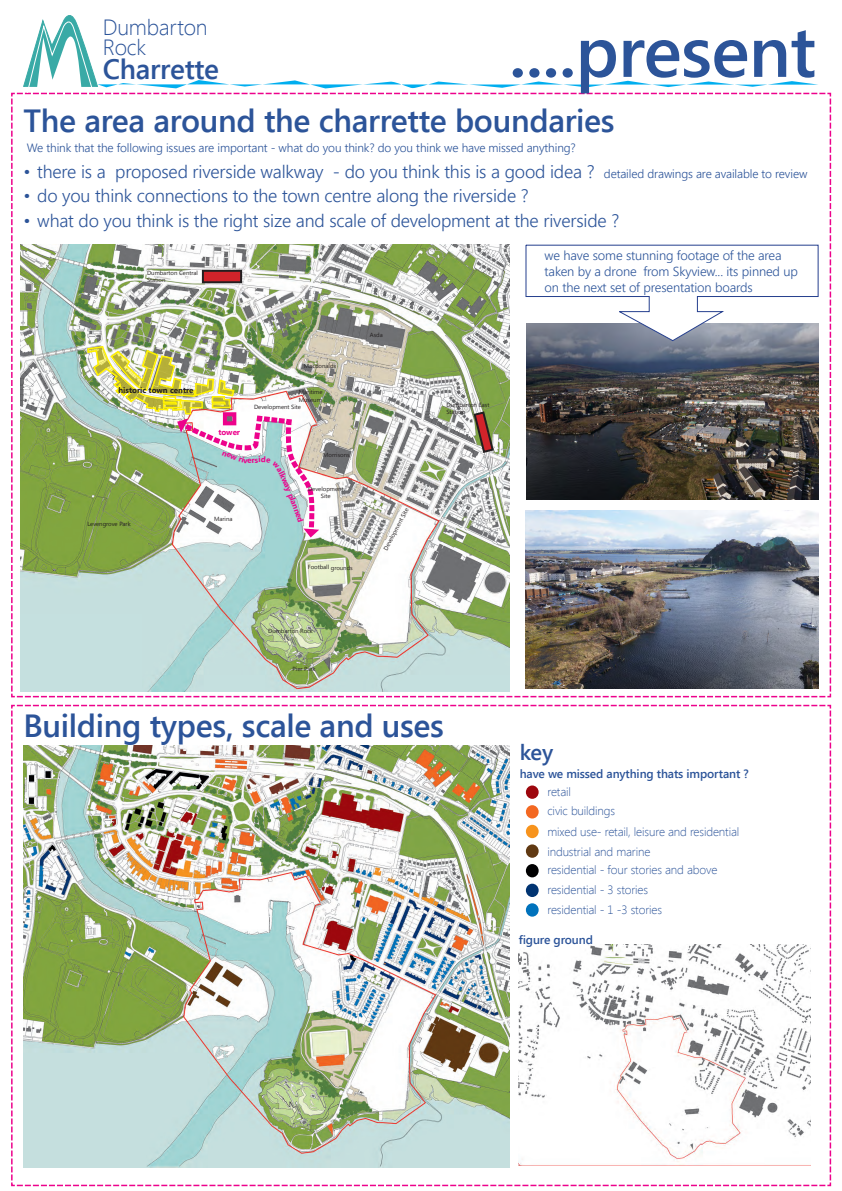
<style>
.page{position:relative;width:842px;height:1191px;background:#fff}
.page>*{position:absolute;margin:0;border:0;box-sizing:border-box;transform-origin:0 0}
.t1{font:600 72px "Segoe UI";letter-spacing:-.01em;color:#2c5499}
.t2{font:600 32px "Segoe UI";letter-spacing:-.01em;color:#2c5499}
.t3{font:600 28px "Segoe UI";letter-spacing:-.01em;color:#2c5499}
.t4{font:300 22px "Segoe UI";letter-spacing:-.01em;color:#2c5499}
.t5{font:600 22px "Segoe UI";color:#2c5499}
.t6{font:300 18px "Segoe UI";letter-spacing:-.01em;color:#2c5499}
.t7{font:300 13px/16px "Segoe UI";letter-spacing:-.01em;color:#2c5499}
.t8{font:300 12px "Segoe UI";letter-spacing:-.01em;color:#2c5499}
.t9{font:300 12px "Segoe UI";letter-spacing:-.01em;color:#2c5499}
.t10{font:600 12px "Segoe UI";letter-spacing:-.01em;color:#2c5499}
.t11{font:700 8px "Segoe UI";color:#231f20}
.t12{font:700 8px "Segoe UI";color:#ed028c}
.t13{font:6px/7.2px "Segoe UI";color:#231f20}
.s1{font-size:12px}
</style>
<div class="page">
<svg style="left:11px;top:704px;width:821px;height:483px"></svg>
<img style="left:24px;top:745px;width:485px;height:422px">
<img style="left:519px;top:944px;width:292px;height:221px">
<div style="left:526px;top:785px;width:13px;height:14px;background:#9d070d;border-radius:50%"></div>
<div style="left:526px;top:805px;width:13px;height:13px;background:#f36821;border-radius:50%"></div>
<div style="left:526px;top:825px;width:13px;height:13px;background:#f7931d;border-radius:50%"></div>
<div style="left:526px;top:844px;width:13px;height:13px;background:#603912;border-radius:50%"></div>
<div style="left:526px;top:864px;width:13px;height:13px;background:#000001;border-radius:50%"></div>
<div style="left:526px;top:883px;width:13px;height:14px;background:#013472;border-radius:50%"></div>
<div style="left:526px;top:903px;width:13px;height:13px;background:#0072bc;border-radius:50%"></div>
<img style="left:11px;top:15px;width:820px;height:682px">
<p class="t4" style="left:103px;top:12px;width:106px">Dumbarton</p>
<p class="t4" style="left:103px;top:32px;width:45px">Rock</p>
<p class="t3" style="left:103px;top:50px;width:118px">Charrette</p>
<p class="t2" style="left:24px;top:99px;width:593px">The area around the charrette boundaries</p>
<p class="t9" style="left:27px;top:139px;width:551px">We think that the following issues are important - what do you think? do you think we have missed anything?</p>
<p class="t6" style="left:24px;top:158px;width:785px">• there is a proposed riverside walkway - do you think this is a good idea ? <span class="s1">detailed drawings are available to review</span></p>
<p class="t6" style="left:24px;top:182px;width:507px">• do you think connections to the town centre along the riverside ?</p>
<p class="t6" style="left:24px;top:207px;width:597px">• what do you think is the right size and scale of development at the riverside ?</p>
<p class="t1" style="left:509px;top:1px;width:309px">....present</p>
<p class="t13" style="left:147px;top:269px;width:52px">Dumbarton Central<br>Station</p>
<p class="t11" style="left:118px;top:385px;width:77px">historic town centre</p>
<p class="t13" style="left:87px;top:520px;width:45px">Levengrove Park</p>
<p class="t12" style="left:218px;top:426px;width:23px">tower</p>
<p class="t13" style="left:214px;top:515px;width:20px">Marina</p>
<p class="t13" style="left:304px;top:362px;width:34px">Macdonalds</p>
<p class="t13" style="left:299px;top:388px;width:25px">Maritime<br>Museum</p>
<p class="t13" style="left:254px;top:403px;width:48px">Development Site</p>
<p class="t13" style="left:323px;top:451px;width:28px">Morrisons</p>
<p class="t13" style="left:308px;top:484px;width:37px;rotate:1deg">Development</p>
<p class="t13" style="left:321px;top:492px;width:11px;rotate:1deg">Site</p>
<p class="t12" style="left:300px;top:502px;width:20px;rotate:70deg">nned</p>
<p class="t13" style="left:308px;top:563px;width:46px;rotate:1deg">Football grounds</p>
<p class="t13" style="left:370px;top:331px;width:15px">Asda</p>
<p class="t13" style="left:382px;top:548px;width:48px;rotate:-62deg">Development Site</p>
<p class="t13" style="left:268px;top:626px;width:46px;rotate:1deg">Dumbarton Rock</p>
<p class="t13" style="left:293px;top:665px;width:24px;rotate:1deg">Pier Park</p>
<p class="t13" style="left:447px;top:401px;width:44px">Dumbarton East<br>Station</p>
<p class="t2" style="left:24px;top:703px;width:422px">Building types, scale and uses</p>
<p class="t7" style="left:545px;top:247px;width:255px">we have some stunning footage of the area taken by a drone from Skyview... its pinned up on the next set of presentation boards</p>
<p class="t5" style="left:520px;top:737px;width:35px">key</p>
<p class="t10" style="left:520px;top:765px;width:231px">have we missed anything thats important ?</p>
<p class="t8" style="left:547px;top:783px;width:25px">retail</p>
<p class="t8" style="left:547px;top:803px;width:69px">civic buildings</p>
<p class="t8" style="left:547px;top:823px;width:193px">mixed use- retail, leisure and residential</p>
<p class="t8" style="left:547px;top:843px;width:104px">industrial and marine</p>
<p class="t8" style="left:547px;top:861px;width:171px">residential - four stories and above</p>
<p class="t8" style="left:547px;top:881px;width:102px">residential - 3 stories</p>
<p class="t8" style="left:547px;top:901px;width:116px">residential - 1 -3 stories</p>
<p class="t10" style="left:519px;top:931px;width:76px">figure ground</p>
</div>
